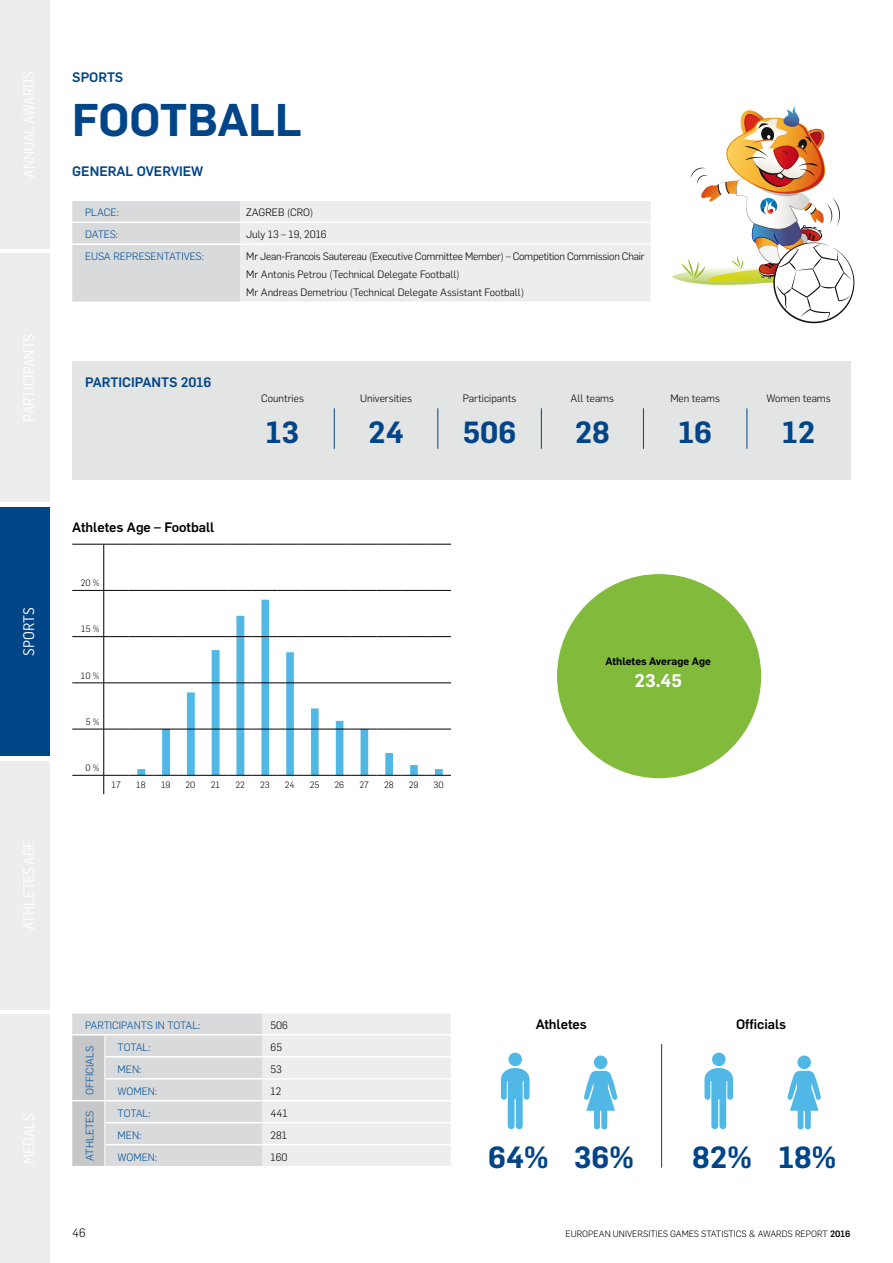
<style>
.page{position:relative;width:893px;height:1263px;background:#fff}
.page>*{position:absolute;margin:0;border:0;box-sizing:border-box;transform-origin:0 0}
.t1{font:600 45px "Flama";color:#004588}
.t2{font:600 30px "Flama";color:#004588}
.t3{font:600 18px "Flama";color:#fff}
.t4{font:15px "Flama Semicondensed";color:#fff}
.t5{font:500 13.5px "Flama";color:#004588}
.t6{font:500 13.5px "Flama";color:#000}
.t7{font:300 12px "Flama";color:#000}
.t8{font:300 10.5px/18px "Flama";color:#000}
.t9{font:300 10.5px "Flama";color:#00509a}
.t10{font:600 10.5px "Flama";color:#000}
.t11{font:300 9px "Flama";color:#000}
.t12{font:500 9px "Flama";color:#000}
</style>
<div class="page">
<div style="left:0;top:0;width:50px;height:249px;background:#eceded"></div>
<div style="left:0;top:254px;width:50px;height:248px;background:#eceded"></div>
<div style="left:0;top:507px;width:50px;height:249px;background:#004588"></div>
<div style="left:0;top:761px;width:50px;height:248px;background:#eceded"></div>
<div style="left:0;top:1014px;width:50px;height:249px;background:#eceded"></div>
<svg style="left:72px;top:201px;width:579px;height:100px"></svg>
<hr style="left:240px;top:222px;width:411px;height:1px;background:#fff">
<hr style="left:240px;top:244px;width:411px;height:1px;background:#fff">
<hr style="left:72px;top:222px;width:168px;height:1px;background:#fff">
<hr style="left:72px;top:244px;width:168px;height:1px;background:#fff">
<div style="left:72px;top:361px;width:778px;height:118px;background:#e3e4e4"></div>
<hr style="left:643px;top:408px;width:1px;height:41px;background:#004588">
<hr style="left:746px;top:408px;width:1px;height:41px;background:#004588">
<hr style="left:541px;top:408px;width:1px;height:41px;background:#004588">
<hr style="left:437px;top:408px;width:1px;height:41px;background:#004588">
<hr style="left:334px;top:408px;width:1px;height:41px;background:#004588">
<svg style="left:672px;top:106px;width:183px;height:218px"></svg>
<svg style="left:137px;top:600px;width:306px;height:175px"></svg>
<hr style="left:72px;top:590px;width:32px;height:1px;background:#000">
<hr style="left:72px;top:636px;width:32px;height:1px;background:#000">
<svg style="left:104px;top:636px;width:347px;height:1px"></svg>
<hr style="left:72px;top:683px;width:32px;height:1px;background:#000">
<svg style="left:104px;top:683px;width:347px;height:1px"></svg>
<hr style="left:72px;top:729px;width:32px;height:1px;background:#000">
<svg style="left:104px;top:729px;width:347px;height:1px"></svg>
<hr style="left:103px;top:544px;width:1px;height:46px;background:#000">
<hr style="left:103px;top:591px;width:1px;height:45px;background:#000">
<hr style="left:103px;top:637px;width:1px;height:46px;background:#000">
<hr style="left:103px;top:683px;width:1px;height:46px;background:#000">
<hr style="left:103px;top:729px;width:1px;height:46px;background:#000">
<hr style="left:72px;top:775px;width:32px;height:1px;background:#000">
<svg style="left:103px;top:775px;width:348px;height:19px"></svg>
<svg style="left:104px;top:590px;width:347px;height:1px"></svg>
<hr style="left:72px;top:544px;width:32px;height:1px;background:#000">
<svg style="left:104px;top:544px;width:347px;height:1px"></svg>
<div style="left:557px;top:574px;width:204px;height:204px;background:#82bb3c;border-radius:50%"></div>
<svg style="left:72px;top:1013px;width:379px;height:153px"></svg>
<svg style="left:787px;top:1055px;width:34px;height:74px"></svg>
<svg style="left:584px;top:1055px;width:34px;height:74px"></svg>
<svg style="left:704px;top:1052px;width:29px;height:77px"></svg>
<svg style="left:501px;top:1052px;width:29px;height:77px"></svg>
<hr style="left:661px;top:1044px;width:1px;height:124px;background:#004588">
<h3 class="t4" style="left:19px;top:656px;width:49px;rotate:-90deg">SPORTS</h3>
<p class="t5" style="left:72px;top:68px;width:27px">SPORTS</p>
<h1 class="t1" style="left:72px;top:88px;width:231px">FOOTBALL</h1>
<p class="t5" style="left:72px;top:161px;width:133px">GENERAL OVERVIEW</p>
<p class="t9" style="left:85px;top:205px;width:35px">Place:</p>
<p class="t8" style="left:246px;top:203px;width:52px">ZAGREB (CRO</p>
<p class="t8" style="left:310px;top:203px;width:5px">)</p>
<p class="t9" style="left:85px;top:227px;width:35px">Dates:</p>
<p class="t8" style="left:246px;top:225px;width:82px">July 13 – 19, 2016</p>
<p class="t9" style="left:85px;top:249px;width:14px">EUSA</p>
<p class="t9" style="left:113px;top:249px;width:92px">representatives:</p>
<p class="t8" style="left:246px;top:247px;width:400px">Mr Jean-Francois Sautereau (Executive Committee Member) – Competition Commission Chair<br>Mr Antonis Petrou (Technical Delegate Football)<br>Mr Andreas Demetriou (Technical Delegate Assistant Football)</p>
<p class="t5" style="left:85px;top:372px;width:128px">PARTICIPANTS 2016</p>
<p class="t6" style="left:72px;top:517px;width:144px">ATHLETES AGE – FOOTBALL</p>
<p class="t11" style="left:81px;top:577px;width:20px">20 %</p>
<p class="t11" style="left:81px;top:623px;width:20px">15 %</p>
<p class="t11" style="left:81px;top:669px;width:20px">10 %</p>
<p class="t11" style="left:86px;top:715px;width:15px">5 %</p>
<p class="t11" style="left:85px;top:762px;width:16px">0 %</p>
<p class="t8" style="left:261px;top:389px;width:44px">Countries</p>
<p class="t8" style="left:360px;top:389px;width:53px">Universities</p>
<p class="t8" style="left:463px;top:389px;width:55px">Participants</p>
<p class="t8" style="left:571px;top:389px;width:45px">All teams</p>
<p class="t8" style="left:670px;top:389px;width:51px">Men teams</p>
<p class="t8" style="left:766px;top:389px;width:66px">Women teams</p>
<h2 class="t2" style="left:266px;top:410px;width:35px">13</h2>
<h2 class="t2" style="left:368px;top:410px;width:37px">24</h2>
<h2 class="t2" style="left:463px;top:410px;width:55px">506</h2>
<h2 class="t2" style="left:575px;top:410px;width:37px">28</h2>
<h2 class="t2" style="left:678px;top:410px;width:35px">16</h2>
<h2 class="t2" style="left:782px;top:410px;width:35px">12</h2>
<p class="t10" style="left:605px;top:654px;width:107px">Athletes Average Age</p>
<h3 class="t3" style="left:635px;top:667px;width:49px">23.45</h3>
<p class="t11" style="left:112px;top:779px;width:11px">17</p>
<p class="t11" style="left:136px;top:779px;width:11px">18</p>
<p class="t11" style="left:161px;top:779px;width:11px">19</p>
<p class="t11" style="left:186px;top:779px;width:11px">20</p>
<p class="t11" style="left:211px;top:779px;width:11px">21</p>
<p class="t11" style="left:235px;top:779px;width:11px">22</p>
<p class="t11" style="left:260px;top:779px;width:11px">23</p>
<p class="t11" style="left:285px;top:779px;width:11px">24</p>
<p class="t11" style="left:310px;top:779px;width:11px">25</p>
<p class="t11" style="left:335px;top:779px;width:11px">26</p>
<p class="t11" style="left:359px;top:779px;width:11px">27</p>
<p class="t11" style="left:384px;top:779px;width:11px">28</p>
<p class="t11" style="left:409px;top:779px;width:11px">29</p>
<p class="t11" style="left:434px;top:779px;width:12px">30</p>
<p class="t9" style="left:85px;top:1018px;width:117px">Participants in total:</p>
<p class="t8" style="left:271px;top:1015px;width:19px">506</p>
<p class="t9" style="left:83px;top:1095px;width:50px;rotate:-90deg">Officials</p>
<p class="t9" style="left:118px;top:1040px;width:34px">total :</p>
<p class="t8" style="left:271px;top:1037px;width:13px">65</p>
<p class="t9" style="left:118px;top:1062px;width:25px">men:</p>
<p class="t8" style="left:271px;top:1059px;width:13px">53</p>
<p class="t9" style="left:118px;top:1084px;width:41px">women:</p>
<p class="t8" style="left:271px;top:1081px;width:12px">12</p>
<p class="t9" style="left:83px;top:1161px;width:51px;rotate:-90deg">Athletes</p>
<p class="t9" style="left:118px;top:1106px;width:34px">total :</p>
<p class="t8" style="left:271px;top:1103px;width:19px">441</p>
<p class="t9" style="left:118px;top:1128px;width:25px">men:</p>
<p class="t8" style="left:271px;top:1125px;width:18px">281</p>
<p class="t9" style="left:118px;top:1150px;width:41px">women:</p>
<p class="t8" style="left:271px;top:1147px;width:19px">160</p>
<p class="t6" style="left:536px;top:1015px;width:53px">ATHLETES</p>
<p class="t6" style="left:736px;top:1015px;width:52px">OFFICIALS</p>
<h2 class="t2" style="left:488px;top:1135px;width:147px">64% 36%</h2>
<h2 class="t2" style="left:692px;top:1135px;width:146px">82% 18%</h2>
<p class="t7" style="left:72px;top:1225px;width:15px">46</p>
<p class="t11" style="left:566px;top:1228px;width:12px">EUROP</p>
<p class="t11" style="left:594px;top:1228px;width:25px">EAN UNIV</p>
<p class="t11" style="left:632px;top:1228px;width:11px">ERSITI</p>
<p class="t11" style="left:658px;top:1228px;width:49px">ES GAMES STATISTICS</p>
<p class="t11" style="left:749px;top:1228px;width:16px">&amp; AWARDS</p>
<p class="t11" style="left:795px;top:1228px;width:18px">REPORT</p>
<p class="t12" style="left:830px;top:1228px;width:22px">2016</p>
</div>
